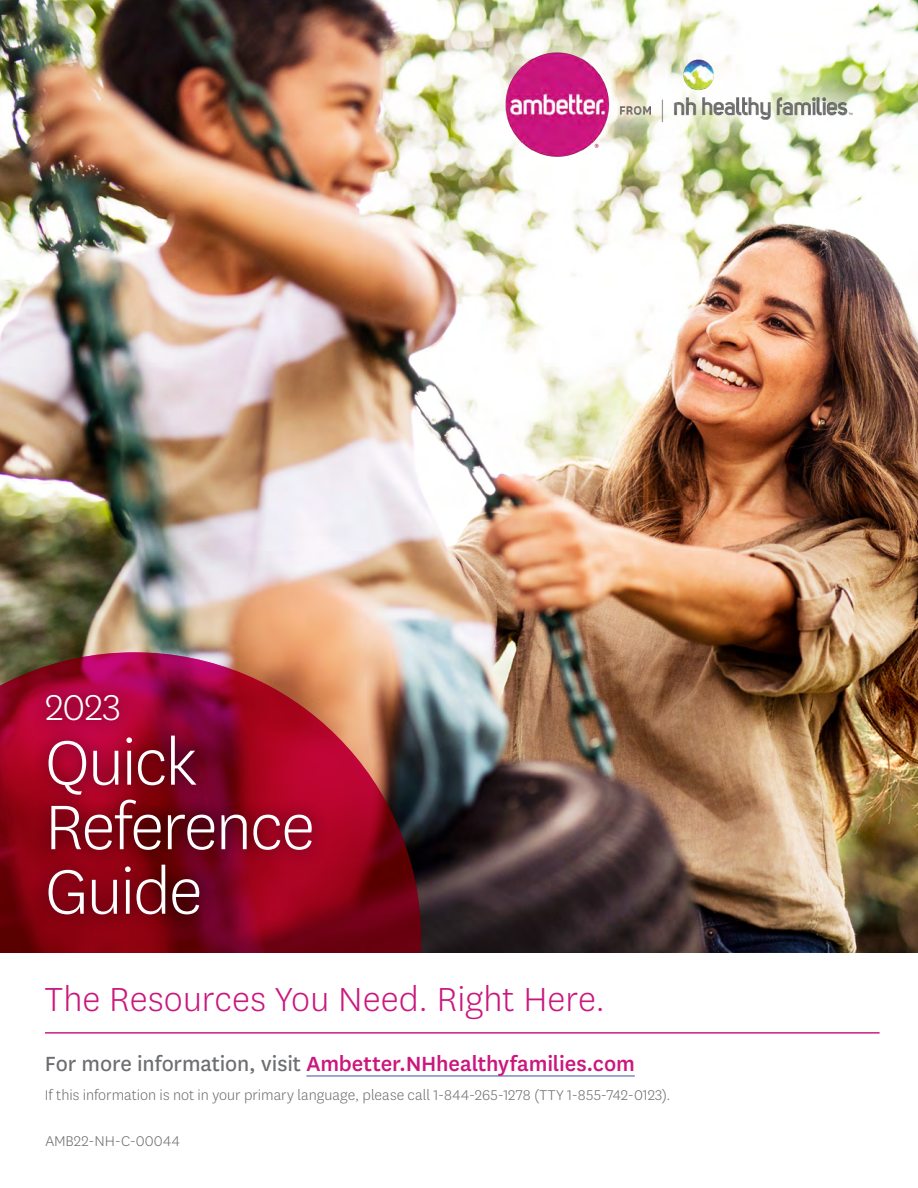
<style>
.page{position:relative;width:918px;height:1188px;background:#fff}
.page>*{position:absolute;margin:0;border:0;box-sizing:border-box;transform-origin:0 0}
.t1{font:300 73.5px/64.5px "Htyghy Centene Sans";letter-spacing:-.025em;color:#fff}
.t2{font:300 42px "Htyghy Centene Sans";color:#fff}
.t3{font:300 39px "Htyghy Centene Sans";color:#cb177d}
.t4{font:500 24px "Fgjhmh Centene Sans";letter-spacing:-.005em;color:#cb177d}
.t5{font:300 16.5px "Htyghy Centene Sans";color:#6d6e71}
.s1{font-family:"Kbngxs Centene Sans";font-weight:400;color:#6d6e71}
</style>
<div class="page">
<img style="left:0;top:0;width:918px;height:953px">
<img style="left:0;top:652px;width:421px;height:301px">
<div style="left:466px;top:12px;width:424px;height:183px;background:#fff;opacity:.75"></div>
<img style="left:504px;top:51px;width:349px;height:106px">
<div style="left:30px;top:679px;width:298px;height:252px;background:#000;opacity:.75"></div>
<hr style="left:306px;top:1076px;width:329px;height:1px;background:#3a53a4">
<hr style="left:45px;top:1032px;width:835px;height:1px;background:#cb177d">
<h1 class="t2" style="left:45px;top:681px;width:77px">2023</h1>
<h1 class="t1" style="left:45px;top:728px;width:271px">Quick<br>Reference<br>Guide</h1>
<p class="t3" style="left:45px;top:975px;width:562px">The Resources You Need. Right Here.</p>
<p class="t4" style="left:45px;top:1047px;width:591px"><span class="s1">For more information, visit</span> Ambetter.NHhealthyfamilies.com</p>
<p class="t5" style="left:45px;top:1084px;width:627px">If this information is not in your primary language, please call 1-844-265-1278 (TTY 1-855-742-0123).</p>
<p class="t5" style="left:45px;top:1131px;width:136px">AMB22-NH-C-00044</p>
</div>
